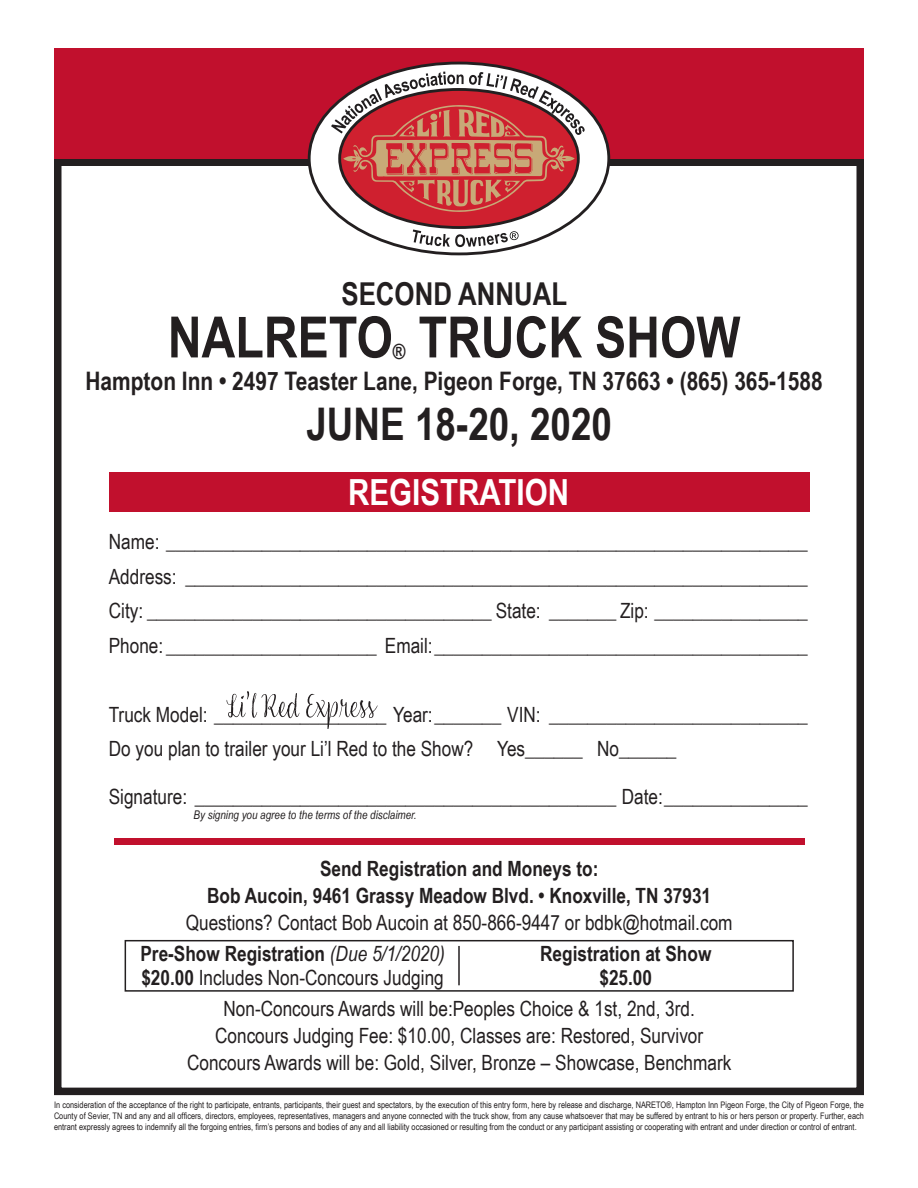
<style>
.page{position:relative;width:918px;height:1188px;background:#fff}
.page>*{position:absolute;margin:0;border:0;box-sizing:border-box;transform-origin:0 0}
.t1{font:700 57px "Arial Narrow";color:#231f20}
.t2{font:700 45px "Arial Narrow";color:#231f20}
.t3{font:700 36px "Arial Narrow";color:#fff}
.t4{font:700 31.5px "Arial Narrow";color:#231f20}
.t5{font:700 25.5px "Arial Narrow";color:#231f20}
.t6{font:21px/34.5px "Arial Narrow";color:#231f20}
.t7{font:700 21px/27px "Arial Narrow";color:#231f20;text-align:center}
.t8{font:italic 12px "Arial Narrow";color:#231f20}
.t9{font:9px/10.8px "Arial Narrow";color:#231f20;text-align:justify}
.s1{font-weight:700}
.s2{font-style:italic}
</style>
<div class="page">
<div style="left:54px;top:158px;width:810px;height:937px;border:8px solid #231f20"></div>
<div style="left:54px;top:48px;width:810px;height:110px;background:#c1102d"></div>
<svg style="left:309px;top:63px;width:300px;height:191px"></svg>
<svg style="left:340px;top:89px;width:238px;height:139px;background:#b11f2c"></svg>
<svg style="left:331px;top:72px;width:254px;height:140px"></svg>
<svg style="left:413px;top:229px;width:106px;height:18px"></svg>
<div style="left:109px;top:472px;width:701px;height:40px;background:#c1102d"></div>
<div style="left:114px;top:838px;width:690px;height:7px;background:#c1102d"></div>
<div style="left:125px;top:940px;width:669px;height:52px;border:2px solid #231f20"></div>
<svg style="left:227px;top:691px;width:150px;height:38px"></svg>
<hr style="left:458px;top:946px;width:2px;height:39px;background:#231f20">
<h3 class="t4" style="left:342px;top:270px;width:227px">SECOND ANNUAL</h3>
<h1 class="t1" style="left:168px;top:294px;width:227px">NALRETO</h1>
<h1 class="t1" style="left:419px;top:294px;width:323px">TRUCK SHOW</h1>
<p class="t5" style="left:86px;top:362px;width:739px">Hampton Inn • 2497 Teaster Lane, Pigeon Forge, TN 37663 • (865) 365-1588</p>
<h2 class="t2" style="left:306px;top:390px;width:307px">JUNE 18-20, 2020</h2>
<h3 class="t3" style="left:348px;top:465px;width:222px">REGISTRATION</h3>
<p class="t6" style="left:109px;top:524px;width:701px;text-align:justify">Name: ___________________________________________________________________ Address: _________________________________________________________________ City: ____________________________________ State: _______ Zip: ________________ Phone: ______________________ Email:_______________________________________</p>
<p class="t7" style="left:393px;top:337px;width:14px">®</p>
<p class="t6" style="left:109px;top:696px;width:701px">Truck Model: __________________ Year:_______ VIN: ___________________________<br>Do you plan to trailer your Li’l Red to the Show? Yes______ No______</p>
<p class="t6" style="left:109px;top:779px;width:701px">Signature: ____________________________________________ Date:_______________</p>
<p class="t8" style="left:194px;top:807px;width:225px">By signing you agree to the terms of the disclaimer.</p>
<p class="t7" style="left:207px;top:854px;width:506px">Send Registration and Moneys to:<br>Bob Aucoin, 9461 Grassy Meadow Blvd. • Knoxville, TN 37931</p>
<p class="t6" style="left:186px;top:904px;width:548px">Questions? Contact Bob Aucoin at 850-866-9447 or bdbk@hotmail.com</p>
<p class="t6" style="left:140px;top:941px;width:306px;line-height:24px"><span class="s1">Pre-Show Registration</span> <span class="s2">(Due 5/1/2020) </span><span class="s1">$20.00</span> Includes Non-Concours Judging</p>
<p class="t7" style="left:540px;top:941px;width:173px;line-height:24px">Registration at Show $25.00</p>
<p class="t6" style="left:187px;top:994px;width:546px;line-height:27px;text-align:center">Non-Concours Awards will be:Peoples Choice &amp; 1st, 2nd, 3rd.<br>Concours Judging Fee: $10.00, Classes are: Restored, Survivor<br>Concours Awards will be: Gold, Silver, Bronze – Showcase, Benchmark</p>
<p class="t9" style="left:54px;top:1099px;width:811px">In consideration of the acceptance of the right to participate, entrants, participants, their guest and spectators, by the execution of this entry form, here by release and discharge, NARETO®, Hampton Inn Pigeon Forge, the City of Pigeon Forge, the County of Sevier, TN and any and all officers, directors, employees, representatives, managers and anyone connected with the truck show, from any cause whatsoever that may be suffered by entrant to his or hers person or property. Further, each entrant expressly agrees to indemnify all the forgoing entries, firm’s persons and bodies of any and all liability occasioned or resulting from the conduct or any participant assisting or cooperating with entrant and under direction or control of entrant.</p>
</div>
